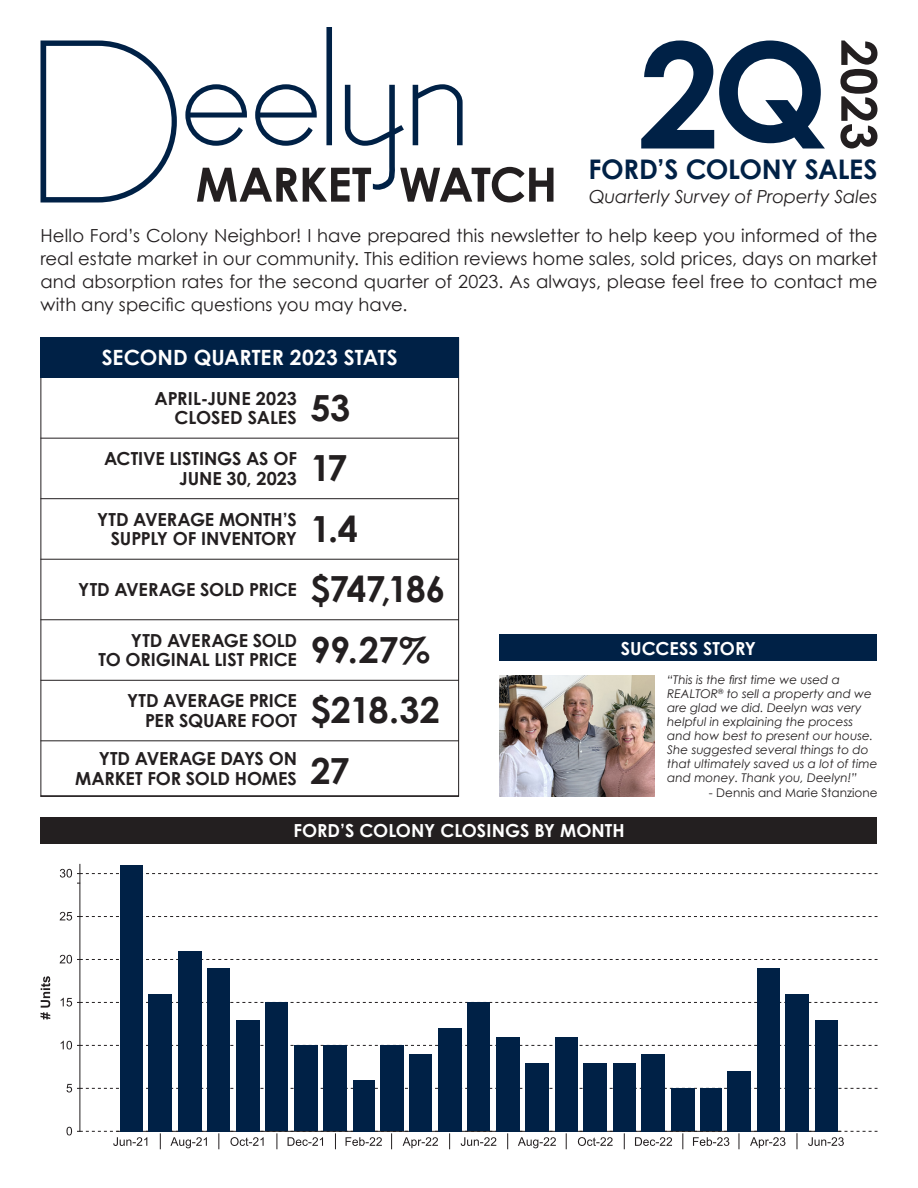
<style>
.page{position:relative;width:918px;height:1188px;background:#fff}
.page>*{position:absolute;margin:0;border:0;box-sizing:border-box;transform-origin:0 0}
.t1{font:700 36px "Century Gothic";letter-spacing:-.025em;color:#231f20}
.t2{font:700 27px "Century Gothic";letter-spacing:-.015em;color:#002146}
.t3{font:700 21px "Century Gothic";letter-spacing:.005em;color:#fff}
.t4{font:18px/22.6px "Century Gothic";color:#231f20;text-align:justify}
.t5{font:700 18px/19.5px "Century Gothic";letter-spacing:-.01em;color:#231f20;text-align:right}
.t6{font:700 18px "Century Gothic";color:#fff}
.t7{font:italic 18px "Century Gothic";letter-spacing:-.005em;color:#231f20}
.t8{font:700 18px "Century Gothic";letter-spacing:.01em;color:#231f20}
.t9{font:italic 12px/14.1px "Century Gothic";color:#231f20}
.t10{font:12px "Century Gothic";color:#231f20}
</style>
<div class="page">
<svg style="left:197px;top:167px;width:357px;height:35px"></svg>
<svg style="left:185px;top:27px;width:278px;height:164px"></svg>
<svg style="left:40px;top:40px;width:137px;height:162px"></svg>
<div style="left:40px;top:817px;width:838px;height:27px;background:#231f20"></div>
<div style="left:500px;top:634px;width:378px;height:28px;background:#002146"></div>
<img style="left:500px;top:675px;width:155px;height:121px">
<div style="left:40px;top:338px;width:419px;height:40px;background:#002146"></div>
<hr style="left:40px;top:498px;width:419px;height:1px;background:#231f20">
<hr style="left:40px;top:559px;width:419px;height:1px;background:#231f20">
<hr style="left:40px;top:619px;width:419px;height:1px;background:#231f20">
<hr style="left:40px;top:680px;width:419px;height:1px;background:#231f20">
<hr style="left:40px;top:740px;width:419px;height:1px;background:#231f20">
<hr style="left:40px;top:438px;width:419px;height:1px;background:#231f20">
<hr style="left:40px;top:796px;width:419px;height:1px;background:#231f20">
<svg style="left:840px;top:41px;width:38px;height:108px"></svg>
<svg style="left:641px;top:40px;width:184px;height:109px"></svg>
<hr style="left:80px;top:864px;width:1px;height:267px;background:#231f20">
<svg style="left:66px;top:1127px;width:6px;height:9px"></svg>
<svg style="left:66px;top:1084px;width:6px;height:9px"></svg>
<svg style="left:61px;top:1041px;width:11px;height:9px"></svg>
<svg style="left:61px;top:998px;width:11px;height:9px"></svg>
<svg style="left:60px;top:955px;width:12px;height:9px"></svg>
<svg style="left:60px;top:912px;width:12px;height:9px"></svg>
<svg style="left:60px;top:869px;width:12px;height:9px"></svg>
<svg style="left:41px;top:976px;width:9px;height:43px"></svg>
<svg style="left:78px;top:1131px;width:800px;height:18px"></svg>
<svg style="left:78px;top:1088px;width:800px;height:1px"></svg>
<svg style="left:78px;top:1045px;width:800px;height:1px"></svg>
<svg style="left:78px;top:1002px;width:800px;height:1px"></svg>
<svg style="left:78px;top:959px;width:800px;height:1px"></svg>
<svg style="left:78px;top:916px;width:800px;height:1px"></svg>
<svg style="left:78px;top:873px;width:800px;height:1px"></svg>
<div style="left:120px;top:865px;width:23px;height:266px;background:#002146"></div>
<div style="left:148px;top:994px;width:24px;height:137px;background:#002146"></div>
<div style="left:178px;top:951px;width:24px;height:180px;background:#002146"></div>
<div style="left:207px;top:968px;width:23px;height:163px;background:#002146"></div>
<div style="left:236px;top:1020px;width:24px;height:111px;background:#002146"></div>
<div style="left:265px;top:1002px;width:23px;height:129px;background:#002146"></div>
<div style="left:294px;top:1045px;width:24px;height:86px;background:#002146"></div>
<div style="left:324px;top:1045px;width:23px;height:86px;background:#002146"></div>
<div style="left:353px;top:1080px;width:21px;height:51px;background:#002146"></div>
<div style="left:380px;top:1045px;width:23px;height:86px;background:#002146"></div>
<div style="left:409px;top:1054px;width:23px;height:77px;background:#002146"></div>
<div style="left:438px;top:1028px;width:23px;height:103px;background:#002146"></div>
<div style="left:467px;top:1002px;width:23px;height:129px;background:#002146"></div>
<div style="left:496px;top:1037px;width:23px;height:94px;background:#002146"></div>
<div style="left:525px;top:1063px;width:24px;height:68px;background:#002146"></div>
<div style="left:555px;top:1037px;width:23px;height:94px;background:#002146"></div>
<div style="left:583px;top:1063px;width:24px;height:68px;background:#002146"></div>
<div style="left:613px;top:1063px;width:23px;height:68px;background:#002146"></div>
<div style="left:642px;top:1054px;width:23px;height:77px;background:#002146"></div>
<div style="left:671px;top:1088px;width:24px;height:43px;background:#002146"></div>
<div style="left:700px;top:1088px;width:22px;height:43px;background:#002146"></div>
<div style="left:727px;top:1071px;width:24px;height:60px;background:#002146"></div>
<div style="left:757px;top:968px;width:22px;height:163px;background:#002146"></div>
<div style="left:785px;top:994px;width:24px;height:137px;background:#002146"></div>
<div style="left:815px;top:1020px;width:23px;height:111px;background:#002146"></div>
<p class="t2" style="left:589px;top:148px;width:290px">FORD’S COLONY SALES</p>
<p class="t7" style="left:589px;top:183px;width:290px">Quarterly Survey of Property Sales</p>
<p class="t4" style="left:40px;top:224px;width:839px">Hello Ford’s Colony Neighbor! I have prepared this newsletter to help keep you informed of the real estate market in our community. This edition reviews home sales, sold prices, days on market and absorption rates for the second quarter of 2023. As always, please feel free to contact me with any specific questions you may have.</p>
<p class="t3" style="left:102px;top:342px;width:298px">SECOND QUARTER 2023 STATS</p>
<p class="t8" style="left:154px;top:384px;width:144px">APRIL-JUNE 2023</p>
<p class="t5" style="left:175px;top:407px;width:124px">CLOSED SALES</p>
<p class="t1" style="left:310px;top:380px;width:41px">53</p>
<p class="t5" style="left:104px;top:448px;width:194px">ACTIVE LISTINGS AS OF<br>JUNE 30, 2023</p>
<p class="t1" style="left:310px;top:441px;width:38px">17</p>
<p class="t5" style="left:97px;top:509px;width:201px">YTD AVERAGE MONTH’S<br>SUPPLY OF INVENTORY</p>
<p class="t1" style="left:310px;top:501px;width:49px">1.4</p>
<p class="t5" style="left:78px;top:579px;width:220px">YTD AVERAGE SOLD PRICE</p>
<p class="t1" style="left:310px;top:562px;width:136px">$747,186</p>
<p class="t5" style="left:131px;top:630px;width:168px">YTD AVERAGE SOLD</p>
<p class="t5" style="left:99px;top:649px;width:200px">TO ORIGINAL LIST PRICE</p>
<p class="t1" style="left:310px;top:623px;width:121px">99.27%</p>
<p class="t5" style="left:127px;top:690px;width:171px">YTD AVERAGE PRICE</p>
<p class="t5" style="left:145px;top:710px;width:153px">PER SQUARE FOOT</p>
<p class="t1" style="left:310px;top:683px;width:131px">$218.32</p>
<p class="t5" style="left:75px;top:748px;width:223px">YTD AVERAGE DAYS ON<br>MARKET FOR SOLD HOMES</p>
<p class="t1" style="left:310px;top:744px;width:41px">27</p>
<p class="t6" style="left:621px;top:635px;width:137px">SUCCESS STORY</p>
<p class="t9" style="left:667px;top:672px;width:212px">“This is the first time we used a<br>REALTOR<sup>®</sup> to sell a property and we are glad we did. Deelyn was very helpful in explaining the process and how best to present our house.<br>She suggested several things to do that ultimately saved us a lot of time and money. Thank you, Deelyn!”</p>
<p class="t10" style="left:709px;top:784px;width:170px">- Dennis and Marie Stanzione</p>
<p class="t6" style="left:293px;top:817px;width:333px">FORD’S COLONY CLOSINGS BY MONTH</p>
</div>
